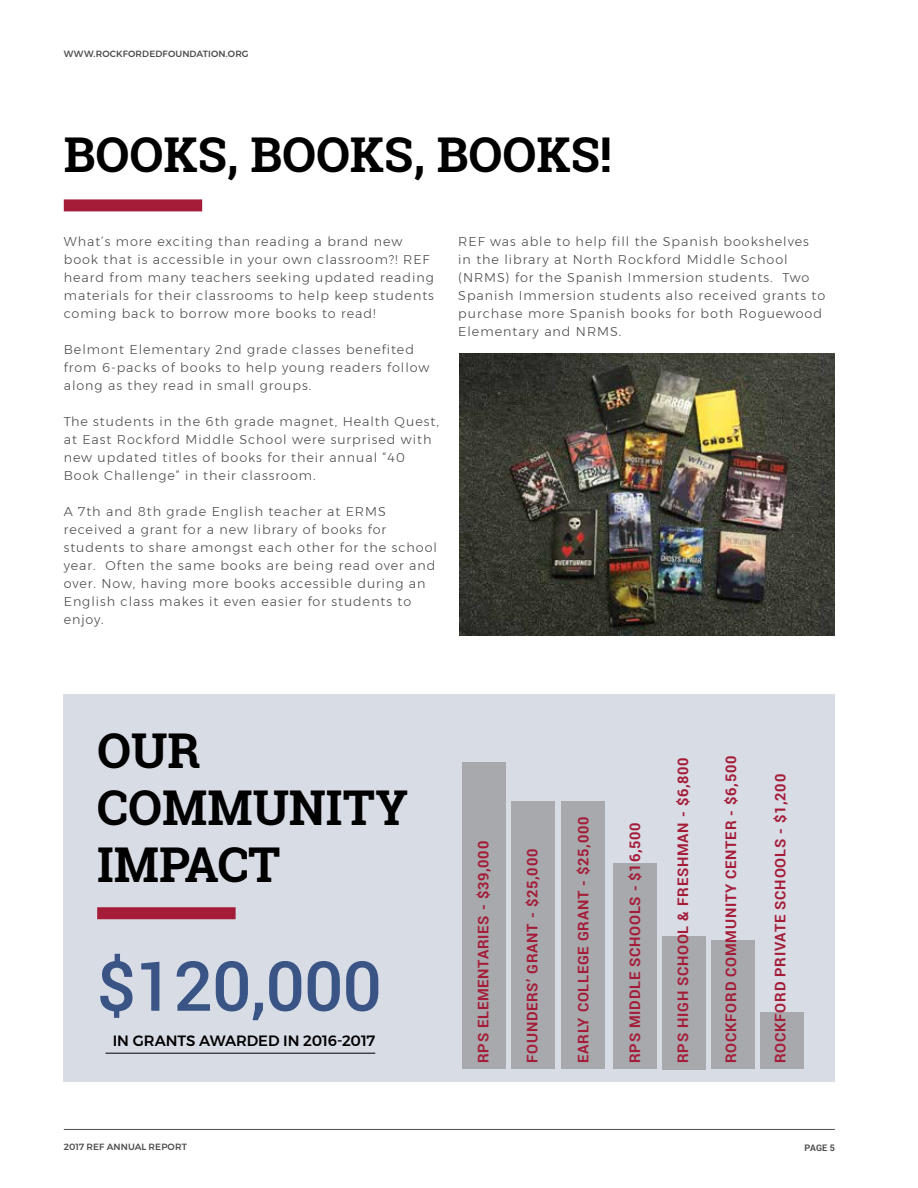
<style>
.page{position:relative;width:918px;height:1188px;background:#fff}
.page>*{position:absolute;margin:0;border:0;box-sizing:border-box;transform-origin:0 0}
.t1{font:500 69px "Roboto";letter-spacing:-.01em;color:#3a5585}
.t2{font:700 48px/57px "Roboto Slab";color:#000}
.t3{font:500 14.85px "Montserrat";letter-spacing:-.005em;color:#000}
.t4{font:700 14.55px "Roboto";letter-spacing:.05em;color:#a41c38}
.t5{font:300 12.75px/18px "Montserrat";letter-spacing:.075em;color:#4d4d4f}
.t6{font:500 9px "Montserrat";letter-spacing:.015em;color:#4d4d4f}
.t7{font:700 9px "Roboto";color:#4d4d4f}
</style>
<div class="page">
<img style="left:459px;top:353px;width:376px;height:282px">
<div style="left:64px;top:694px;width:771px;height:388px;background:#d8dce5"></div>
<div style="left:511px;top:802px;width:43px;height:267px;background:#a7a9ac"></div>
<div style="left:562px;top:802px;width:43px;height:267px;background:#a7a9ac"></div>
<div style="left:614px;top:864px;width:43px;height:205px;background:#a7a9ac"></div>
<div style="left:663px;top:936px;width:43px;height:133px;background:#a7a9ac"></div>
<div style="left:712px;top:941px;width:43px;height:128px;background:#a7a9ac"></div>
<div style="left:760px;top:1012px;width:43px;height:57px;background:#a7a9ac"></div>
<div style="left:462px;top:763px;width:44px;height:306px;background:#a7a9ac"></div>
<hr style="left:106px;top:1053px;width:269px;height:1px;background:#000">
<div style="left:97px;top:907px;width:139px;height:12px;background:#a41c38"></div>
<div style="left:64px;top:199px;width:138px;height:12px;background:#a41c38"></div>
<hr style="left:64px;top:1129px;width:771px;height:1px;background:#4d4d4f">
<p class="t6" style="left:64px;top:47px;width:186px">WWW.ROCKFORDEDFOUNDATION.ORG</p>
<h2 class="t2" style="left:64px;top:126px;width:550px">BOOKS, BOOKS, BOOKS!</h2>
<p class="t5" style="left:64px;top:232px;width:372px">What’s more exciting than reading a brand new book that is accessible in your own classroom?! REF heard from many teachers seeking updated reading materials for their classrooms to help keep students coming back to borrow more books to read!</p>
<p class="t5" style="left:64px;top:340px;width:367px">Belmont Elementary 2nd grade classes benefited from 6-packs of books to help young readers follow along as they read in small groups.</p>
<p class="t5" style="left:64px;top:412px;width:377px">The students in the 6th grade magnet, Health Quest, at East Rockford Middle School were surprised with new updated titles of books for their annual “40<br>Book Challenge” in their classroom.</p>
<p class="t5" style="left:64px;top:502px;width:375px">A 7th and 8th grade English teacher at ERMS received a grant for a new library of books for students to share amongst each other for the school year. Often the same books are being read over and over. Now, having more books accessible during an English class makes it even easier for students to enjoy.</p>
<p class="t5" style="left:458px;top:232px;width:368px">REF was able to help fill the Spanish bookshelves<br>in the library at North Rockford Middle School (NRMS) for the Spanish Immersion students. Two Spanish Immersion students also received grants to purchase more Spanish books for both Roguewood Elementary and NRMS.</p>
<h2 class="t2" style="left:97px;top:722px;width:312px">OUR<br>COMMUNITY<br>IMPACT</h2>
<h1 class="t1" style="left:97px;top:938px;width:287px">$120,000</h1>
<p class="t3" style="left:113px;top:1030px;width:264px">IN GRANTS AWARDED IN 2016-2017</p>
<p class="t4" style="left:473px;top:1063px;width:223px;rotate:-90deg">RPS ELEMENTARIES - $39,000</p>
<p class="t4" style="left:522px;top:1063px;width:216px;rotate:-90deg">FOUNDERS’ GRANT - $25,000</p>
<p class="t4" style="left:573px;top:1063px;width:248px;rotate:-90deg">EARLY COLLEGE GRANT - $25,000</p>
<p class="t4" style="left:625px;top:1063px;width:242px;rotate:-90deg">RPS MIDDLE SCHOOLS - $16,500</p>
<p class="t4" style="left:673px;top:1063px;width:307px;rotate:-90deg">RPS HIGH SCHOOL &amp; FRESHMAN - $6,800</p>
<p class="t4" style="left:721px;top:1063px;width:309px;rotate:-90deg">ROCKFORD COMMUNITY CENTER - $6,500</p>
<p class="t4" style="left:770px;top:1063px;width:290px;rotate:-90deg">ROCKFORD PRIVATE SCHOOLS - $1,200</p>
<p class="t6" style="left:64px;top:1140px;width:125px">2017 REF ANNUAL REPORT</p>
<p class="t7" style="left:804px;top:1141px;width:32px">PAGE 5</p>
</div>
